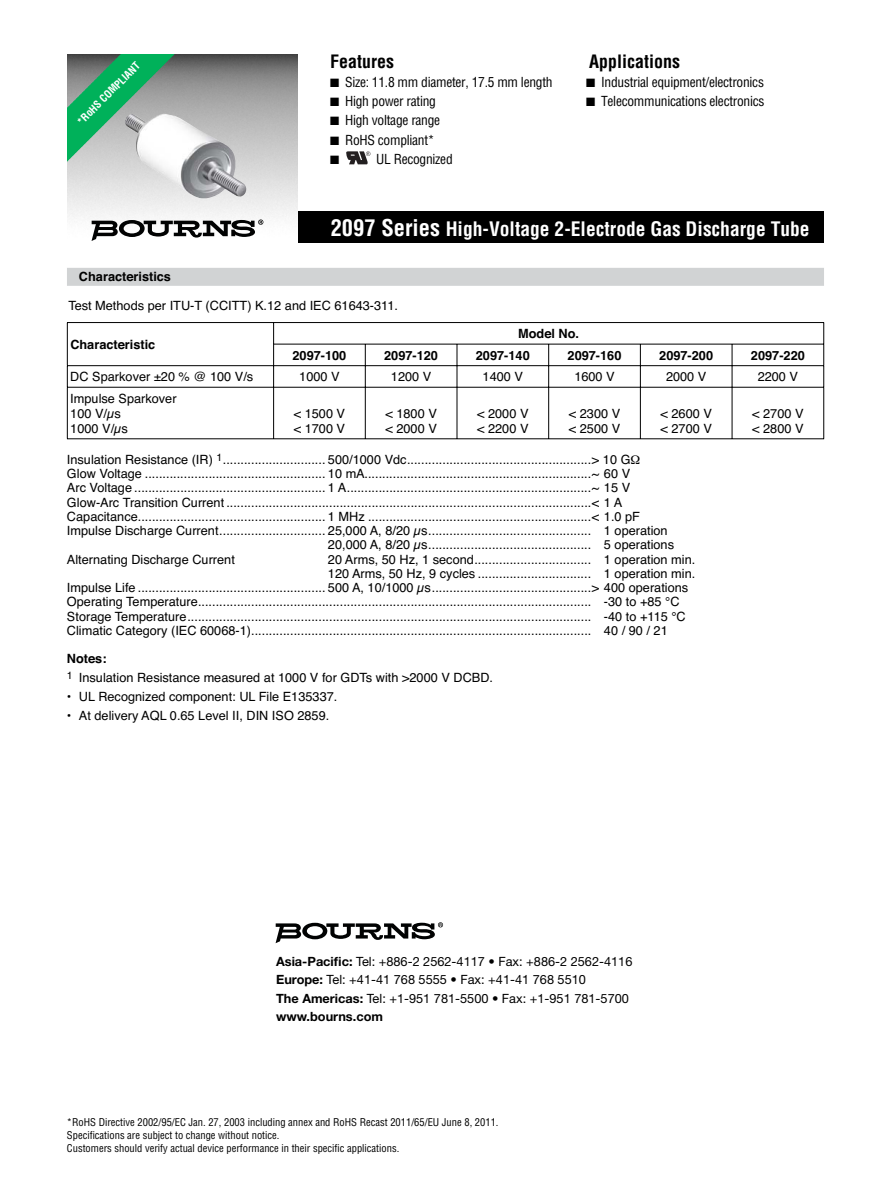
<style>
.page{position:relative;width:891px;height:1188px;background:#fff}
.page>*{position:absolute;margin:0;border:0;box-sizing:border-box;transform-origin:0 0}
.t1{font:700 condensed 19.5px "Helvetica";color:#fff}
.t2{font:700 condensed 18px "Helvetica";color:#000}
.t3{font:condensed 13.5px "Helvetica";letter-spacing:-.02em;color:#000}
.t4{font:12.75px/15px "Helvetica";color:#000}
.t5{font:12.75px/18.3px "Helvetica Neue";color:#000}
.t6{font:700 12.75px "Helvetica";color:#000}
.t7{font:12px "Zapf Dingbats ITC";color:#000}
.t8{font:condensed 10.5px/12.8px "Helvetica";color:#000}
.t9{font:700 condensed 10.5px "Helvetica";color:#fff}
.s1{font-size:22.5px}
.s2{font-weight:700}
</style>
<div class="page">
<div style="left:67px;top:268px;width:757px;height:18px;background:#d1d3d4"></div>
<div style="left:289px;top:212px;width:535px;height:31px;background:#000"></div>
<img style="left:68px;top:54px;width:230px;height:189px">
<hr style="left:67px;top:322px;width:207px;height:1px;background:#000">
<hr style="left:274px;top:322px;width:91px;height:1px;background:#000">
<hr style="left:365px;top:322px;width:459px;height:1px;background:#000">
<hr style="left:273px;top:344px;width:92px;height:1px;background:#000">
<hr style="left:365px;top:344px;width:92px;height:1px;background:#000">
<hr style="left:457px;top:344px;width:92px;height:1px;background:#000">
<hr style="left:549px;top:344px;width:91px;height:1px;background:#000">
<hr style="left:640px;top:344px;width:92px;height:1px;background:#000">
<hr style="left:732px;top:344px;width:92px;height:1px;background:#000">
<hr style="left:67px;top:365px;width:207px;height:1px;background:#000">
<svg style="left:67px;top:323px;width:1px;height:64px"></svg>
<hr style="left:274px;top:365px;width:91px;height:1px;background:#000">
<svg style="left:273px;top:323px;width:1px;height:64px"></svg>
<hr style="left:365px;top:365px;width:92px;height:1px;background:#000">
<svg style="left:365px;top:345px;width:1px;height:42px"></svg>
<hr style="left:457px;top:365px;width:92px;height:1px;background:#000">
<svg style="left:457px;top:344px;width:1px;height:43px"></svg>
<hr style="left:549px;top:365px;width:91px;height:1px;background:#000">
<svg style="left:548px;top:345px;width:1px;height:42px"></svg>
<hr style="left:640px;top:365px;width:92px;height:1px;background:#000">
<svg style="left:640px;top:345px;width:1px;height:42px"></svg>
<hr style="left:732px;top:365px;width:92px;height:1px;background:#000">
<svg style="left:732px;top:344px;width:1px;height:43px"></svg>
<svg style="left:823px;top:323px;width:1px;height:64px"></svg>
<hr style="left:67px;top:387px;width:207px;height:1px;background:#000">
<hr style="left:67px;top:388px;width:1px;height:50px;background:#000">
<hr style="left:274px;top:387px;width:91px;height:1px;background:#000">
<hr style="left:273px;top:388px;width:1px;height:50px;background:#000">
<hr style="left:365px;top:387px;width:92px;height:1px;background:#000">
<hr style="left:365px;top:388px;width:1px;height:50px;background:#000">
<hr style="left:457px;top:387px;width:92px;height:1px;background:#000">
<hr style="left:457px;top:388px;width:1px;height:50px;background:#000">
<hr style="left:549px;top:387px;width:91px;height:1px;background:#000">
<hr style="left:548px;top:388px;width:1px;height:50px;background:#000">
<hr style="left:640px;top:387px;width:92px;height:1px;background:#000">
<hr style="left:640px;top:388px;width:1px;height:50px;background:#000">
<hr style="left:732px;top:387px;width:92px;height:1px;background:#000">
<hr style="left:732px;top:388px;width:1px;height:50px;background:#000">
<hr style="left:823px;top:388px;width:1px;height:50px;background:#000">
<hr style="left:67px;top:438px;width:757px;height:1px;background:#000">
<svg style="left:92px;top:220px;width:171px;height:21px"></svg>
<svg style="left:346px;top:151px;width:24px;height:13px"></svg>
<svg style="left:276px;top:922px;width:167px;height:21px"></svg>
<img style="left:125px;top:114px;width:121px;height:84px">
<p class="t9" style="left:76px;top:120px;width:85px;rotate:-45deg">*RoHS COMPLIANT</p>
<p class="t6" style="left:79px;top:272px;width:94px">Characteristics</p>
<h2 class="t2" style="left:330px;top:54px;width:65px">Features</h2>
<p class="t3" style="left:330px;top:77px;width:224px">■ Size: 11.8 mm diameter, 17.5 mm length</p>
<p class="t3" style="left:330px;top:96px;width:107px">■ High power rating</p>
<p class="t3" style="left:330px;top:115px;width:112px">■ High voltage range</p>
<p class="t3" style="left:330px;top:135px;width:106px">■ RoHS compliant*</p>
<p class="t7" style="left:330px;top:155px;width:11px">■</p>
<p class="t3" style="left:376px;top:154px;width:78px">UL Recognized</p>
<h2 class="t2" style="left:589px;top:54px;width:93px">Applications</h2>
<p class="t3" style="left:586px;top:77px;width:179px">■ Industrial equipment/electronics</p>
<p class="t3" style="left:586px;top:96px;width:180px">■ Telecommunications electronics</p>
<h1 class="t1" style="left:331px;top:222px;width:480px"><span class="s1">2097 Series</span> High-Voltage 2-Electrode Gas Discharge Tube</h1>
<p class="t4" style="left:68px;top:299px;width:331px">Test Methods per ITU-T (CCITT) K.12 and IEC 61643-311.</p>
<p class="t6" style="left:70px;top:340px;width:87px">Characteristic</p>
<p class="t6" style="left:518px;top:329px;width:62px">Model No.</p>
<p class="t6" style="left:293px;top:351px;width:55px">2097-100</p>
<p class="t6" style="left:384px;top:351px;width:55px">2097-120</p>
<p class="t6" style="left:476px;top:351px;width:55px">2097-140</p>
<p class="t6" style="left:568px;top:351px;width:55px">2097-160</p>
<p class="t6" style="left:659px;top:351px;width:55px">2097-200</p>
<p class="t6" style="left:751px;top:351px;width:55px">2097-220</p>
<p class="t4" style="left:70px;top:370px;width:184px">DC Sparkover ±20 % @ 100 V/s</p>
<p class="t4" style="left:299px;top:370px;width:42px">1000 V</p>
<p class="t4" style="left:391px;top:370px;width:42px">1200 V</p>
<p class="t4" style="left:483px;top:370px;width:42px">1400 V</p>
<p class="t4" style="left:574px;top:370px;width:42px">1600 V</p>
<p class="t4" style="left:666px;top:370px;width:42px">2000 V</p>
<p class="t4" style="left:758px;top:370px;width:42px">2200 V</p>
<p class="t4" style="left:70px;top:392px;width:108px">Impulse Sparkover<br>100 V/µs<br>1000 V/µs</p>
<p class="t4" style="left:294px;top:407px;width:53px">&lt; 1500 V &lt; 1700 V</p>
<p class="t4" style="left:385px;top:407px;width:53px">&lt; 1800 V &lt; 2000 V</p>
<p class="t4" style="left:477px;top:407px;width:53px">&lt; 2000 V &lt; 2200 V</p>
<p class="t4" style="left:569px;top:407px;width:53px">&lt; 2300 V &lt; 2500 V</p>
<p class="t4" style="left:661px;top:407px;width:53px">&lt; 2600 V &lt; 2700 V</p>
<p class="t4" style="left:752px;top:407px;width:53px">&lt; 2700 V &lt; 2800 V</p>
<p class="t4" style="left:67px;top:453px;width:565px">Insulation Resistance (IR) <sup>1</sup> ............................. 500/1000 Vdc ....................................................&gt; 10 G</p>
<p class="t4" style="left:67px;top:467px;width:565px">Glow Voltage ................................................... 10 mA ................................................................~ 60 V</p>
<p class="t4" style="left:67px;top:482px;width:565px">Arc Voltage ...................................................... 1 A .....................................................................~ 15 V</p>
<p class="t4" style="left:67px;top:496px;width:557px">Glow-Arc Transition Current .......................................................................................................&lt; 1 A</p>
<p class="t4" style="left:67px;top:510px;width:575px">Capacitance..................................................... 1 MHz ...............................................................&lt; 1.0 pF</p>
<p class="t4" style="left:67px;top:524px;width:602px">Impulse Discharge Current .............................. 25,000 A, 8/20 µs .............................................. 1 operation</p>
<p class="t4" style="left:328px;top:539px;width:348px">20,000 A, 8/20 µs .............................................. 5 operations</p>
<p class="t4" style="left:67px;top:553px;width:169px">Alternating Discharge Current</p>
<p class="t4" style="left:328px;top:553px;width:369px">20 Arms, 50 Hz, 1 second ................................. 1 operation min.</p>
<p class="t4" style="left:328px;top:567px;width:369px">120 Arms, 50 Hz, 9 cycles ................................ 1 operation min.</p>
<p class="t4" style="left:67px;top:581px;width:623px">Impulse Life ..................................................... 500 A, 10/1000 µs .............................................&gt; 400 operations</p>
<p class="t4" style="left:67px;top:596px;width:614px">Operating Temperature ............................................................................................................... -30 to +85 °C</p>
<p class="t4" style="left:67px;top:610px;width:620px">Storage Temperature .................................................................................................................. -40 to +115 °C</p>
<p class="t4" style="left:67px;top:624px;width:602px">Climatic Category (IEC 60068-1)................................................................................................ 40 / 90 / 21</p>
<p class="t4" style="left:67px;top:651px;width:428px;line-height:18.8px"><span class="s2">Notes:<br></span><sup>1</sup> Insulation Resistance measured at 1000 V for GDTs with &gt;2000 V DCBD.</p>
<p class="t4" style="left:67px;top:690px;width:272px">• UL Recognized component: UL File E135337.</p>
<p class="t4" style="left:67px;top:709px;width:264px">• At delivery AQL 0.65 Level II, DIN ISO 2859.</p>
<p class="t5" style="left:276px;top:953px;width:358px"><span class="s2">Asia-Pacific:</span> Tel: +886-2 2562-4117 • Fax: +886-2 2562-4116<br><span class="s2">Europe:</span> Tel: +41-41 768 5555 • Fax: +41-41 768 5510<br><span class="s2">The Americas:</span> Tel: +1-951 781-5500 • Fax: +1-951 781-5700 <span class="s2">www.bourns.com</span></p>
<p class="t8" style="left:67px;top:1117px;width:433px">*RoHS Directive 2002/95/EC Jan. 27, 2003 including annex and RoHS Recast 2011/65/EU June 8, 2011.<br>Specifications are subject to change without notice.<br>Customers should verify actual device performance in their specific applications.</p>
</div>
